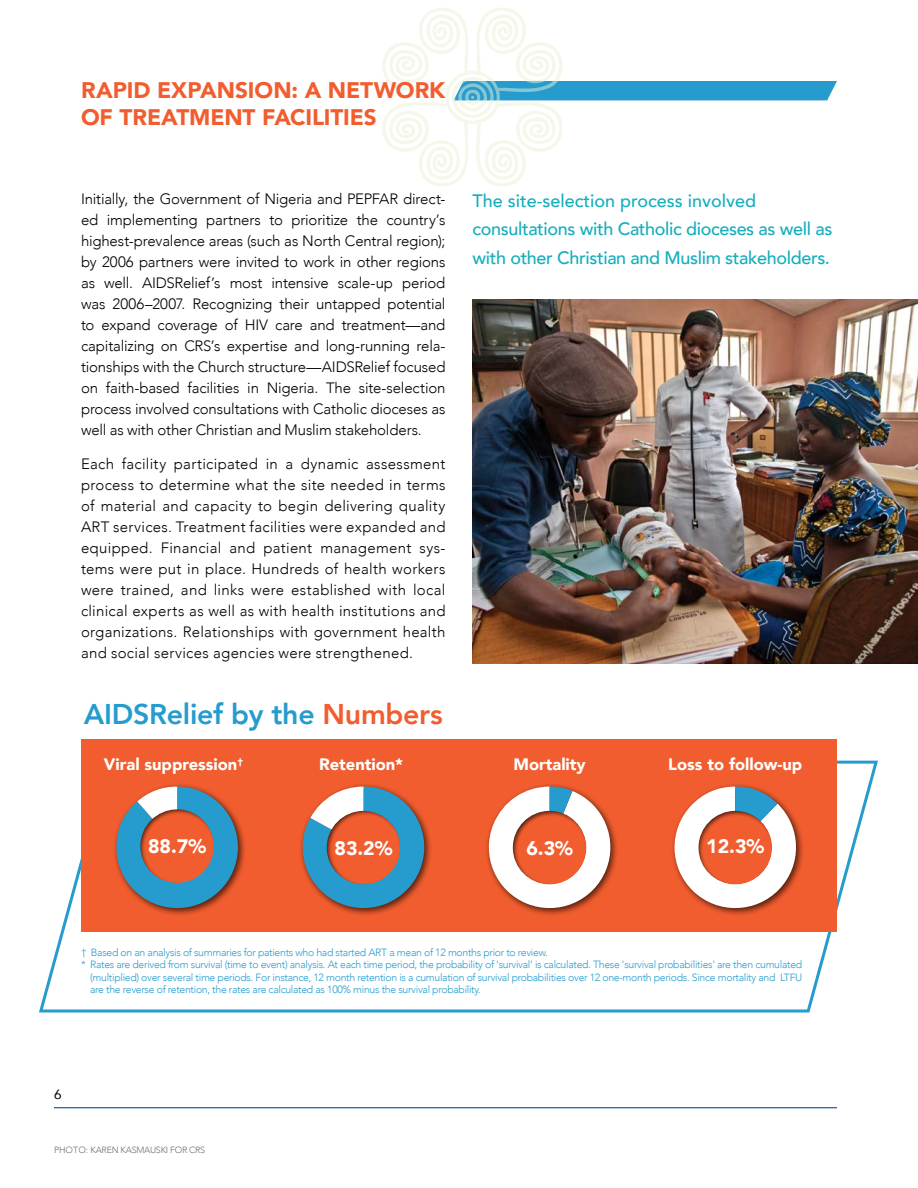
<style>
.page{position:relative;width:918px;height:1188px;background:#fff}
.page>*{position:absolute;margin:0;border:0;box-sizing:border-box;transform-origin:0 0}
.t1{font:800 28.5px "Avenir";letter-spacing:-.01em;color:#269cce}
.t2{font:900 22.5px/27px "Avenir";letter-spacing:-.005em;color:#f15d2e}
.t3{font:900 19.5px "Avenir";color:#fff}
.t4{font:500 18px/28.5px "Avenir";letter-spacing:-.02em;color:#15aebd}
.t5{font:900 16.5px "Avenir";color:#fff}
.t6{font:300 15px/21px "Avenir";letter-spacing:.005em;color:#000;text-align:justify}
.t7{font:13.5px "Avenir";color:#000}
.t8{font:300 10.5px "Avenir";letter-spacing:-.03em;color:#269cce}
.t9{font:300 9px "Avenir";letter-spacing:-.03em;color:#6d6e71}
.s1{color:#f15d2e}
</style>
<div class="page">
<hr style="left:54px;top:1107px;width:783px;height:1px;background:#00529c">
<svg style="left:39px;top:760px;width:839px;height:253px"></svg>
<div style="left:81px;top:739px;width:756px;height:192px;background:#f15d2e"></div>
<div style="left:112px;top:783px;width:134px;height:134px;background:#000;opacity:.65"></div>
<svg style="left:116px;top:787px;width:122px;height:121px"></svg>
<div style="left:299px;top:783px;width:134px;height:134px;background:#000;opacity:.65"></div>
<svg style="left:303px;top:787px;width:121px;height:121px"></svg>
<div style="left:485px;top:783px;width:134px;height:133px;background:#000;opacity:.65"></div>
<svg style="left:485px;top:787px;width:134px;height:129px"></svg>
<div style="left:671px;top:783px;width:133px;height:134px;background:#000;opacity:.65"></div>
<svg style="left:671px;top:787px;width:131px;height:127px"></svg>
<svg style="left:382px;top:8px;width:455px;height:178px"></svg>
<img style="left:472px;top:299px;width:446px;height:364px">
<div style="left:140px;top:806px;width:76px;height:78px;background:#000;opacity:.65"></div>
<div style="left:326px;top:808px;width:77px;height:78px;background:#000;opacity:.65"></div>
<div style="left:512px;top:808px;width:77px;height:78px;background:#000;opacity:.65"></div>
<div style="left:698px;top:808px;width:76px;height:78px;background:#000;opacity:.65"></div>
<h2 class="t2" style="left:81px;top:76px;width:366px">RAPID EXPANSION: A NETWORK<br>OF TREATMENT FACILITIES</h2>
<p class="t6" style="left:81px;top:188px;width:366px">Initially, the Government of Nigeria and PEPFAR direct&shy;ed implementing partners to prioritize the country’s highest-prevalence areas (such as North Central region); by 2006 partners were invited to work in other regions as well. AIDSRelief’s most intensive scale-up period was 2006–2007. Recognizing their untapped potential to expand coverage of HIV care and treatment—and capitalizing on CRS’s expertise and long-running rela&shy;tionships with the Church structure—AIDSRelief focused on faith-based facilities in Nigeria. The site-selection process involved consultations with Catholic dioceses as well as with other Christian and Muslim stakeholders.</p>
<p class="t6" style="left:81px;top:454px;width:366px">Each facility participated in a dynamic assessment process to determine what the site needed in terms of material and capacity to begin delivering quality ART services. Treatment facilities were expanded and equipped. Financial and patient management sys&shy;tems were put in place. Hundreds of health workers were trained, and links were established with local clinical experts as well as with health institutions and organizations. Relationships with government health and social services agencies were strengthened.</p>
<p class="t4" style="left:472px;top:186px;width:361px">The site-selection process involved consultations with Catholic dioceses as well as with other Christian and Muslim stakeholders.</p>
<h1 class="t1" style="left:84px;top:692px;width:360px">AIDSRelief by the <span class="s1">Numbers</span></h1>
<p class="t5" style="left:104px;top:750px;width:141px">Viral suppression<sup>†</sup></p>
<p class="t5" style="left:319px;top:750px;width:86px">Retention*</p>
<p class="t5" style="left:513px;top:750px;width:74px">Mortality</p>
<p class="t5" style="left:668px;top:750px;width:136px">Loss to follow-up</p>
<h3 class="t3" style="left:148px;top:830px;width:60px">88.7%</h3>
<h3 class="t3" style="left:334px;top:831px;width:60px">83.2%</h3>
<h3 class="t3" style="left:526px;top:831px;width:48px">6.3%</h3>
<h3 class="t3" style="left:706px;top:830px;width:60px">12.3%</h3>
<p class="t8" style="left:81px;top:946px;width:468px">† Based on an analysis of summaries for patients who had started ART a mean of 12 months prior to review.</p>
<p class="t8" style="left:81px;top:958px;width:723px">* Rates are derived from survival (time to event) analysis. At each time period, the probability of 'survival' is calculated. These 'survival probabilities' are then cumulated</p>
<p class="t8" style="left:90px;top:971px;width:714px">(multiplied) over several time periods. For instance, 12 month retention is a cumulation of survival probabilities over 12 one-month periods. Since mortality and LTFU</p>
<p class="t8" style="left:90px;top:983px;width:392px">are the reverse of retention, the rates are calculated as 100% minus the survival probability.</p>
<p class="t7" style="left:54px;top:1083px;width:9px">6</p>
<p class="t9" style="left:54px;top:1145px;width:153px">PHOTO: KAREN KASMAUSKI FOR CRS</p>
</div>
